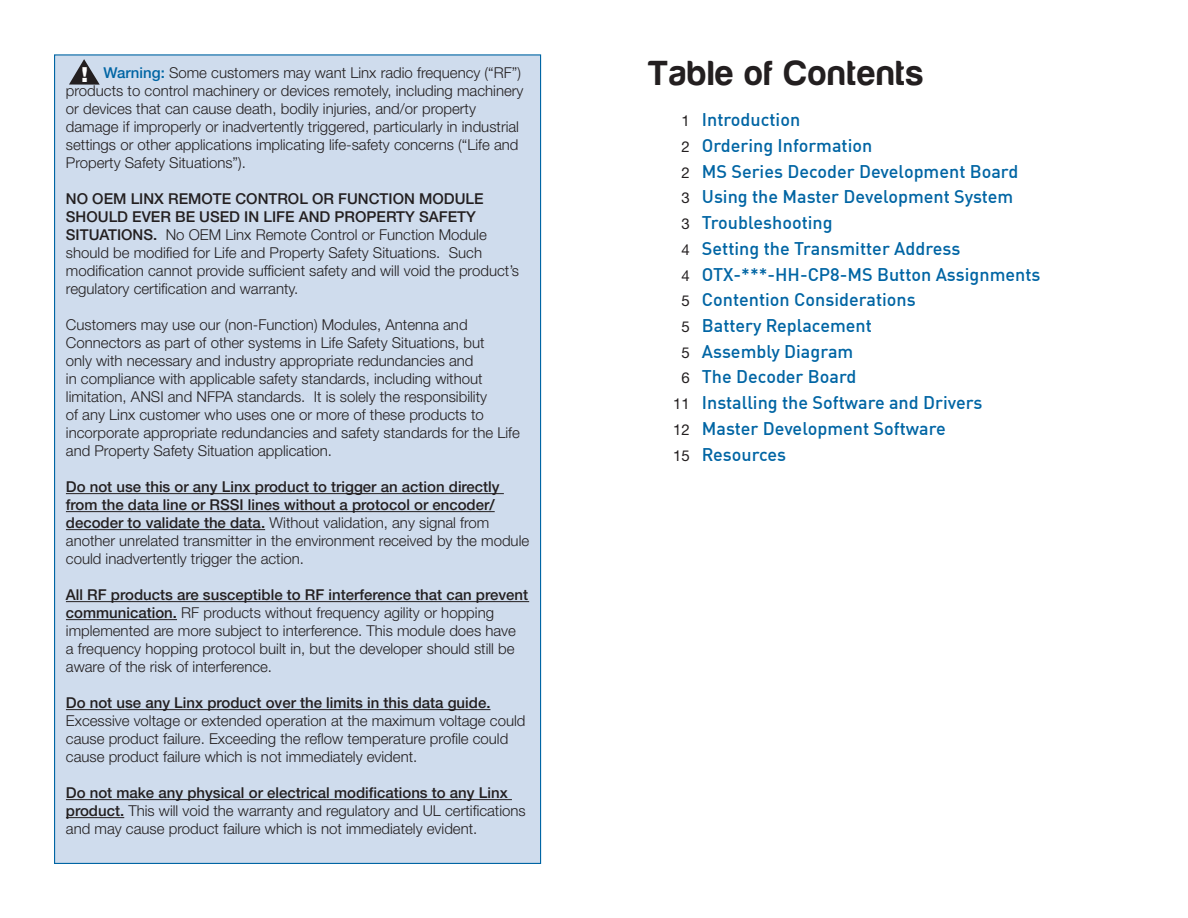
<style>
.page{position:relative;width:1188px;height:918px;background:#fff}
.page>*{position:absolute;margin:0;border:0;box-sizing:border-box;transform-origin:0 0}
.TOC_Title{font:36px "Harabara";letter-spacing:.05em;color:#231f20}
.Figures{font:900 20.85px "Helvetica Neue";color:#fff}
.TOC_Heading_1{font:500 18px "DIN Offc";color:#0065a4}
.Body{font:300 15px/18px "Helvetica Neue";color:#231f20}
.Body-2{font:500 15px/18px "Helvetica Neue";color:#231f20}
.s1{font-weight:500;color:#0065a4}
.s2{font-weight:500}
.s3{font-weight:300}
.s4{font-family:"Helvetica Neue";font-weight:400;font-size:15px;color:#231f20}
</style>
<div class="page">
<div style="left:55px;top:55px;width:486px;height:808px;background:#cfdced"></div>
<hr style="left:66px;top:493px;width:438px;height:1px;background:#231f20">
<hr style="left:66px;top:511px;width:429px;height:1px;background:#231f20">
<hr style="left:66px;top:529px;width:199px;height:1px;background:#231f20">
<hr style="left:66px;top:601px;width:463px;height:1px;background:#231f20">
<hr style="left:66px;top:619px;width:111px;height:1px;background:#231f20">
<hr style="left:66px;top:709px;width:425px;height:1px;background:#231f20">
<hr style="left:66px;top:799px;width:446px;height:1px;background:#231f20">
<hr style="left:66px;top:817px;width:58px;height:1px;background:#231f20">
<svg style="left:69px;top:59px;width:31px;height:26px"></svg>
<p class="Body" style="left:66px;top:63px;width:459px;text-indent:38px"><span class="s1">Warning:</span> Some customers may want Linx radio frequency (“RF”) products to control machinery or devices remotely, including machinery or devices that can cause death, bodily injuries, and/or property damage if improperly or inadvertently triggered, particularly in industrial settings or other applications implicating life-safety concerns (“Life and Property Safety Situations”).</p>
<p class="Body" style="left:66px;top:189px;width:455px"><span class="s2">NO OEM LINX REMOTE CONTROL OR FUNCTION MODULE SHOULD EVER BE USED IN LIFE AND PROPERTY SAFETY SITUATIONS.</span> No OEM Linx Remote Control or Function Module should be modified for Life and Property Safety Situations. Such modification cannot provide sufficient safety and will void the product’s regulatory certification and warranty.</p>
<p class="Body" style="left:66px;top:315px;width:456px">Customers may use our (non-Function) Modules, Antenna and Connectors as part of other systems in Life Safety Situations, but<br>only with necessary and industry appropriate redundancies and<br>in compliance with applicable safety standards, including without limitation, ANSI and NFPA standards. It is solely the responsibility<br>of any Linx customer who uses one or more of these products to incorporate appropriate redundancies and safety standards for the Life and Property Safety Situation application.</p>
<p class="Body-2" style="left:66px;top:478px;width:465px">Do not use this or any Linx product to trigger an action directly from the data line or RSSI lines without a protocol or encoder/ decoder to validate the data. <span class="s3">Without validation, any signal from another unrelated transmitter in the environment received by the module could inadvertently trigger the action.</span></p>
<p class="Body" style="left:66px;top:585px;width:464px"><span class="s2">All RF products are susceptible to RF interference that can prevent communication.</span> RF products without frequency agility or hopping implemented are more subject to interference. This module does have<br>a frequency hopping protocol built in, but the developer should still be aware of the risk of interference.</p>
<p class="Body" style="left:66px;top:693px;width:461px"><span class="s2">Do not use any Linx product over the limits in this data guide.<br></span>Excessive voltage or extended operation at the maximum voltage could cause product failure. Exceeding the reflow temperature profile could cause product failure which is not immediately evident.</p>
<p class="Body" style="left:66px;top:783px;width:461px"><span class="s2">Do not make any physical or electrical modifications to any Linx product.</span> This will void the warranty and regulatory and UL certifications and may cause product failure which is not immediately evident.</p>
<p class="Figures" style="left:81px;top:62px;width:8px">!</p>
<p class="TOC_Title" style="left:648px;top:54px;width:277px">Table of Contents</p>
<p class="TOC_Heading_1" style="left:682px;top:108px;width:120px"><span class="s4">1</span> Introduction</p>
<p class="TOC_Heading_1" style="left:682px;top:134px;width:192px"><span class="s4">2</span> Ordering Information</p>
<p class="TOC_Heading_1" style="left:682px;top:160px;width:338px"><span class="s4">2</span> MS Series Decoder Development Board</p>
<p class="TOC_Heading_1" style="left:682px;top:185px;width:333px"><span class="s4">3</span> Using the Master Development System</p>
<p class="TOC_Heading_1" style="left:682px;top:211px;width:153px"><span class="s4">3</span> Troubleshooting</p>
<p class="TOC_Heading_1" style="left:682px;top:237px;width:280px"><span class="s4">4</span> Setting the Transmitter Address</p>
<p class="TOC_Heading_1" style="left:682px;top:263px;width:360px"><span class="s4">4</span> OTX-***-HH-CP8-MS Button Assignments</p>
<p class="TOC_Heading_1" style="left:682px;top:288px;width:236px"><span class="s4">5</span> Contention Considerations</p>
<p class="TOC_Heading_1" style="left:682px;top:314px;width:192px"><span class="s4">5</span> Battery Replacement</p>
<p class="TOC_Heading_1" style="left:682px;top:340px;width:173px"><span class="s4">5</span> Assembly Diagram</p>
<p class="TOC_Heading_1" style="left:682px;top:365px;width:176px"><span class="s4">6</span> The Decoder Board</p>
<p class="TOC_Heading_1" style="left:673px;top:391px;width:311px"><span class="s4">11</span> Installing the Software and Drivers</p>
<p class="TOC_Heading_1" style="left:673px;top:417px;width:274px"><span class="s4">12</span> Master Development Software</p>
<p class="TOC_Heading_1" style="left:673px;top:443px;width:115px"><span class="s4">15</span> Resources</p>
</div>
